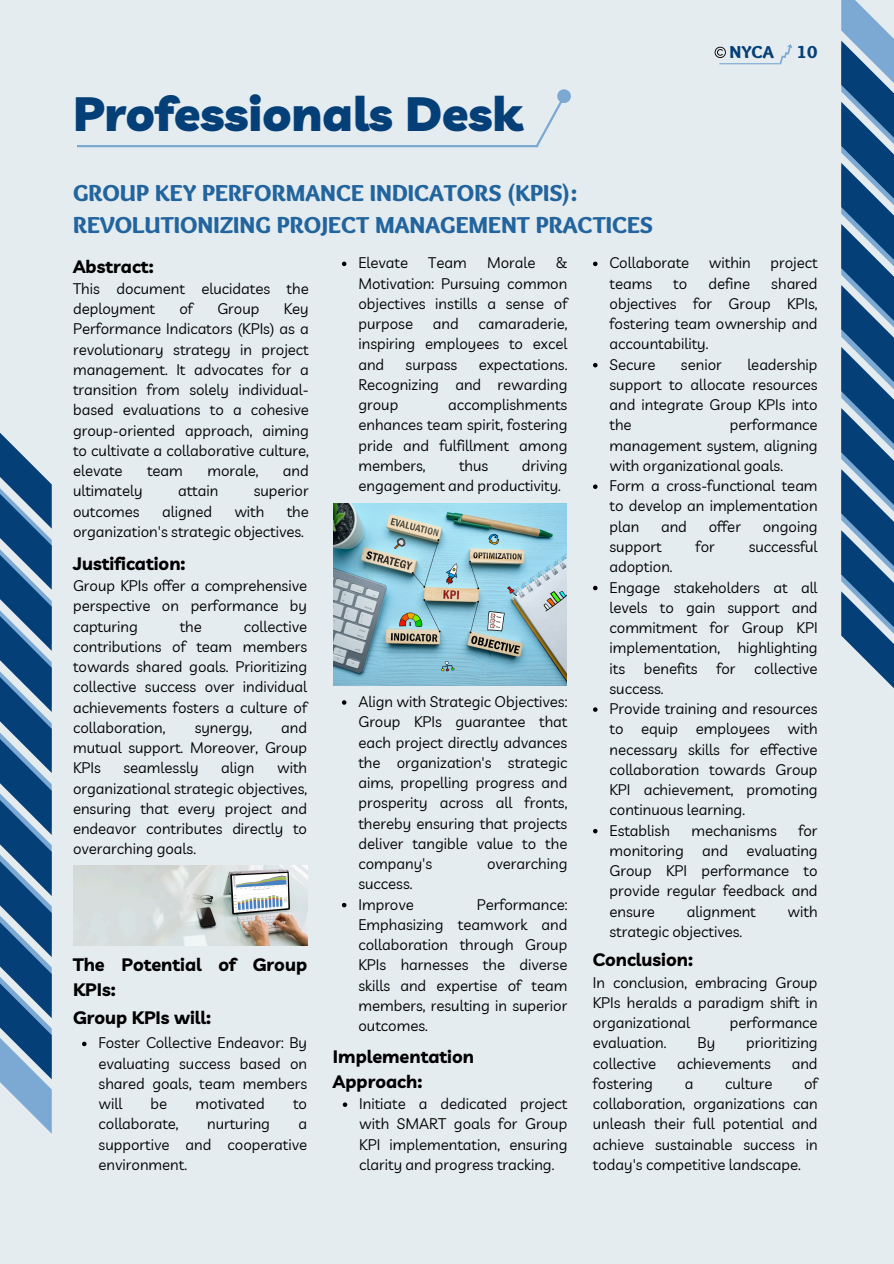
<style>
.page{position:relative;width:894px;height:1264px;background:#fff}
.page>*{position:absolute;margin:0;border:0;box-sizing:border-box;transform-origin:0 0}
.t1{font:900 48px "Livvic";color:#043f77}
.t2{font:900 24px/32.7px "Sukar";color:#22649d}
.t3{font:700 18px/24.8px "Livvic";color:#000}
.t4{font:900 18px "Sukar";color:#043f77}
.t5{font:15px/20.2px "Livvic";color:#000;text-align:justify}
</style>
<div class="page">
<div style="left:0;top:0;width:893px;height:1263px;background:#e5ecef"></div>
<svg style="left:841px;top:0;width:52px;height:688px"></svg>
<svg style="left:0;top:433px;width:52px;height:700px"></svg>
<svg style="left:780px;top:44px;width:12px;height:20px"></svg>
<hr style="left:719px;top:63px;width:62px;height:1px;background:#7ba9d3">
<svg style="left:714px;top:47px;width:11px;height:11px"></svg>
<svg style="left:533px;top:89px;width:37px;height:59px"></svg>
<hr style="left:77px;top:145px;width:461px;height:2px;background:#7ba9d3">
<img style="left:333px;top:503px;width:233px;height:183px">
<img style="left:73px;top:865px;width:234px;height:80px">
<svg style="left:593px;top:261px;width:4px;height:5px"></svg>
<svg style="left:593px;top:363px;width:4px;height:4px"></svg>
<svg style="left:593px;top:484px;width:4px;height:5px"></svg>
<svg style="left:593px;top:585px;width:4px;height:5px"></svg>
<svg style="left:593px;top:707px;width:4px;height:4px"></svg>
<svg style="left:593px;top:828px;width:4px;height:5px"></svg>
<svg style="left:82px;top:1041px;width:4px;height:5px"></svg>
<svg style="left:342px;top:261px;width:4px;height:5px"></svg>
<svg style="left:342px;top:1102px;width:5px;height:4px"></svg>
<svg style="left:342px;top:700px;width:4px;height:4px"></svg>
<svg style="left:342px;top:902px;width:4px;height:5px"></svg>
<p class="t1" style="left:73px;top:83px;width:450px">Professionals Desk</p>
<p class="t2" style="left:73px;top:178px;width:581px">GROUP KEY PERFORMANCE INDICATORS (KPIS):<br>REVOLUTIONIZING PROJECT MANAGEMENT PRACTICES</p>
<p class="t4" style="left:729px;top:41px;width:46px">NYCA</p>
<p class="t4" style="left:796px;top:42px;width:22px">10</p>
<p class="t3" style="left:73px;top:253px;width:82px">Abstract:</p>
<h1 class="t5" style="left:609px;top:252px;width:81px">Collaborate</h1>
<h1 class="t5" style="left:708px;top:252px;width:43px">within</h1>
<h1 class="t5" style="left:770px;top:252px;width:49px">project</h1>
<h1 class="t5" style="left:609px;top:273px;width:44px">teams</h1>
<h1 class="t5" style="left:673px;top:273px;width:16px">to</h1>
<h1 class="t5" style="left:708px;top:273px;width:43px">define</h1>
<p class="t5" style="left:358px;top:252px;width:51px">Elevate</p>
<p class="t5" style="left:428px;top:252px;width:40px">Team</p>
<p class="t5" style="left:487px;top:252px;width:50px">Morale</p>
<p class="t5" style="left:358px;top:252px;width:210px;text-indent:197px">&amp; Motivation: Pursuing common objectives instills a sense of purpose</p>
<h1 class="t5" style="left:609px;top:273px;width:209px;text-indent:162px">shared objectives for Group KPIs, fostering team ownership and accountability.</h1>
<p class="t5" style="left:609px;top:354px;width:47px">Secure</p>
<p class="t5" style="left:680px;top:354px;width:42px">senior</p>
<p class="t5" style="left:73px;top:278px;width:237px">This document elucidates the deployment</p>
<p class="t5" style="left:179px;top:298px;width:15px">of</p>
<p class="t5" style="left:217px;top:298px;width:44px">Group</p>
<p class="t5" style="left:73px;top:298px;width:237px;text-indent:211px">Key Performance Indicators (KPIs) as a revolutionary strategy in project management. It advocates for a transition from solely individual&shy;based evaluations to a cohesive group-oriented approach, aiming to cultivate a collaborative culture, elevate</p>
<p class="t5" style="left:358px;top:313px;width:210px;text-indent:120px">camaraderie, inspiring employees to excel and</p>
<p class="t5" style="left:433px;top:313px;width:27px">and</p>
<p class="t5" style="left:609px;top:354px;width:209px;text-indent:138px">leadership support to allocate resources and integrate Group KPIs into the</p>
<p class="t5" style="left:358px;top:354px;width:210px;text-indent:120px">expectations.<br>Recognizing and rewarding group</p>
<p class="t5" style="left:405px;top:354px;width:53px">surpass</p>
<p class="t5" style="left:358px;top:394px;width:210px;text-indent:90px">accomplishments enhances team spirit, fostering pride and fulfillment among members,</p>
<p class="t5" style="left:609px;top:414px;width:209px;text-indent:120px">performance management system, aligning with organizational goals.</p>
<h2 class="t5" style="left:609px;top:475px;width:209px">Form a cross-functional team to develop an implementation plan</h2>
<p class="t5" style="left:358px;top:455px;width:210px;text-indent:163px">driving engagement and productivity.</p>
<p class="t5" style="left:459px;top:455px;width:31px">thus</p>
<p class="t5" style="left:147px;top:460px;width:37px">team</p>
<p class="t5" style="left:207px;top:460px;width:53px">morale,</p>
<p class="t5" style="left:283px;top:460px;width:27px">and</p>
<p class="t5" style="left:73px;top:480px;width:71px">ultimately</p>
<p class="t5" style="left:178px;top:480px;width:42px">attain</p>
<p class="t5" style="left:254px;top:480px;width:56px">superior</p>
<p class="t5" style="left:73px;top:501px;width:68px">outcomes</p>
<p class="t5" style="left:162px;top:501px;width:51px">aligned</p>
<p class="t5" style="left:234px;top:501px;width:31px">with</p>
<p class="t5" style="left:73px;top:501px;width:237px;text-indent:213px">the organization's strategic objectives.</p>
<h2 class="t5" style="left:661px;top:516px;width:27px">and</h2>
<h2 class="t5" style="left:708px;top:516px;width:34px">offer</h2>
<h2 class="t5" style="left:762px;top:516px;width:56px">ongoing</h2>
<h2 class="t5" style="left:609px;top:536px;width:54px">support</h2>
<h2 class="t5" style="left:695px;top:536px;width:21px">for</h2>
<h2 class="t5" style="left:748px;top:536px;width:70px">successful</h2>
<h2 class="t5" style="left:609px;top:556px;width:64px">adoption.</h2>
<h4 class="t5" style="left:609px;top:576px;width:209px">Engage stakeholders at all levels to gain support and commitment for Group KPI implementation, highlighting its benefits for collective success.</h4>
<p class="t5" style="left:609px;top:698px;width:209px">Provide training and resources to equip employees with necessary skills for effective collaboration towards Group KPI achievement, promoting continuous learning.</p>
<p class="t5" style="left:609px;top:819px;width:62px">Establish</p>
<p class="t5" style="left:691px;top:819px;width:87px">mechanisms</p>
<p class="t3" style="left:73px;top:550px;width:114px">Justification:</p>
<p class="t5" style="left:73px;top:575px;width:235px">Group KPIs offer a comprehensive perspective on performance by capturing</p>
<p class="t5" style="left:73px;top:616px;width:235px;text-indent:171px">collective contributions of team members towards shared goals. Prioritizing collective success over individual achievements fosters a culture of collaboration,</p>
<p class="t5" style="left:180px;top:616px;width:24px">the</p>
<p class="t5" style="left:358px;top:691px;width:210px">Align with Strategic Objectives:<br>Group KPIs guarantee that each project directly advances the organization's strategic aims, propelling progress and prosperity across all fronts, thereby ensuring that projects deliver tangible value to the company's</p>
<p class="t5" style="left:73px;top:717px;width:235px;text-indent:208px">and mutual support. Moreover, Group KPIs</p>
<p class="t5" style="left:195px;top:717px;width:59px">synergy,</p>
<p class="t5" style="left:73px;top:757px;width:235px;text-indent:204px">with organizational strategic objectives, ensuring that every project and endeavor contributes directly to overarching goals.</p>
<p class="t5" style="left:123px;top:757px;width:77px">seamlessly</p>
<p class="t5" style="left:221px;top:757px;width:35px">align</p>
<p class="t5" style="left:609px;top:819px;width:209px;text-indent:189px">for monitoring and evaluating Group KPI performance to provide regular feedback and ensure</p>
<p class="t5" style="left:487px;top:853px;width:82px">overarching</p>
<p class="t5" style="left:358px;top:873px;width:56px">success.</p>
<p class="t5" style="left:358px;top:893px;width:57px">Improve</p>
<p class="t5" style="left:358px;top:893px;width:210px;text-indent:118px">Performance:<br>Emphasizing teamwork and collaboration through Group KPIs harnesses the diverse skills and expertise of team members, resulting in superior outcomes.</p>
<p class="t5" style="left:686px;top:900px;width:70px">alignment</p>
<p class="t5" style="left:787px;top:900px;width:31px">with</p>
<p class="t5" style="left:609px;top:921px;width:134px">strategic objectives.</p>
<p class="t3" style="left:592px;top:946px;width:102px">Conclusion:</p>
<p class="t5" style="left:592px;top:971px;width:226px">In conclusion, embracing Group KPIs heralds a paradigm shift in organizational</p>
<p class="t3" style="left:73px;top:951px;width:235px">The Potential of Group<br>KPIs:</p>
<p class="t3" style="left:73px;top:1004px;width:139px">Group KPIs will:</p>
<p class="t5" style="left:729px;top:1012px;width:89px">performance</p>
<p class="t5" style="left:98px;top:1032px;width:210px">Foster Collective Endeavor: By evaluating success based on shared goals, team members will</p>
<p class="t5" style="left:151px;top:1093px;width:18px">be</p>
<p class="t5" style="left:195px;top:1093px;width:71px">motivated</p>
<p class="t5" style="left:293px;top:1093px;width:16px">to</p>
<p class="t5" style="left:98px;top:1113px;width:82px">collaborate,</p>
<p class="t5" style="left:207px;top:1113px;width:64px">nurturing</p>
<p class="t5" style="left:98px;top:1113px;width:210px;text-indent:200px">a supportive and cooperative environment.</p>
<p class="t3" style="left:333px;top:1043px;width:142px">Implementation<br>Approach:</p>
<p class="t5" style="left:359px;top:1093px;width:209px">Initiate a dedicated project with SMART goals for Group KPI implementation, ensuring clarity and progress tracking.</p>
<p class="t5" style="left:592px;top:1032px;width:75px">evaluation.</p>
<p class="t5" style="left:697px;top:1032px;width:19px">By</p>
<p class="t5" style="left:746px;top:1032px;width:73px">prioritizing</p>
<p class="t5" style="left:592px;top:1052px;width:65px">collective</p>
<p class="t5" style="left:677px;top:1052px;width:95px">achievements</p>
<p class="t5" style="left:791px;top:1052px;width:27px">and</p>
<p class="t5" style="left:592px;top:1073px;width:62px">fostering</p>
<p class="t5" style="left:684px;top:1073px;width:10px">a</p>
<p class="t5" style="left:724px;top:1073px;width:49px">culture</p>
<p class="t5" style="left:592px;top:1073px;width:226px;text-indent:211px">of collaboration, organizations can unleash their full potential and achieve sustainable success in today's competitive landscape.</p>
</div>
